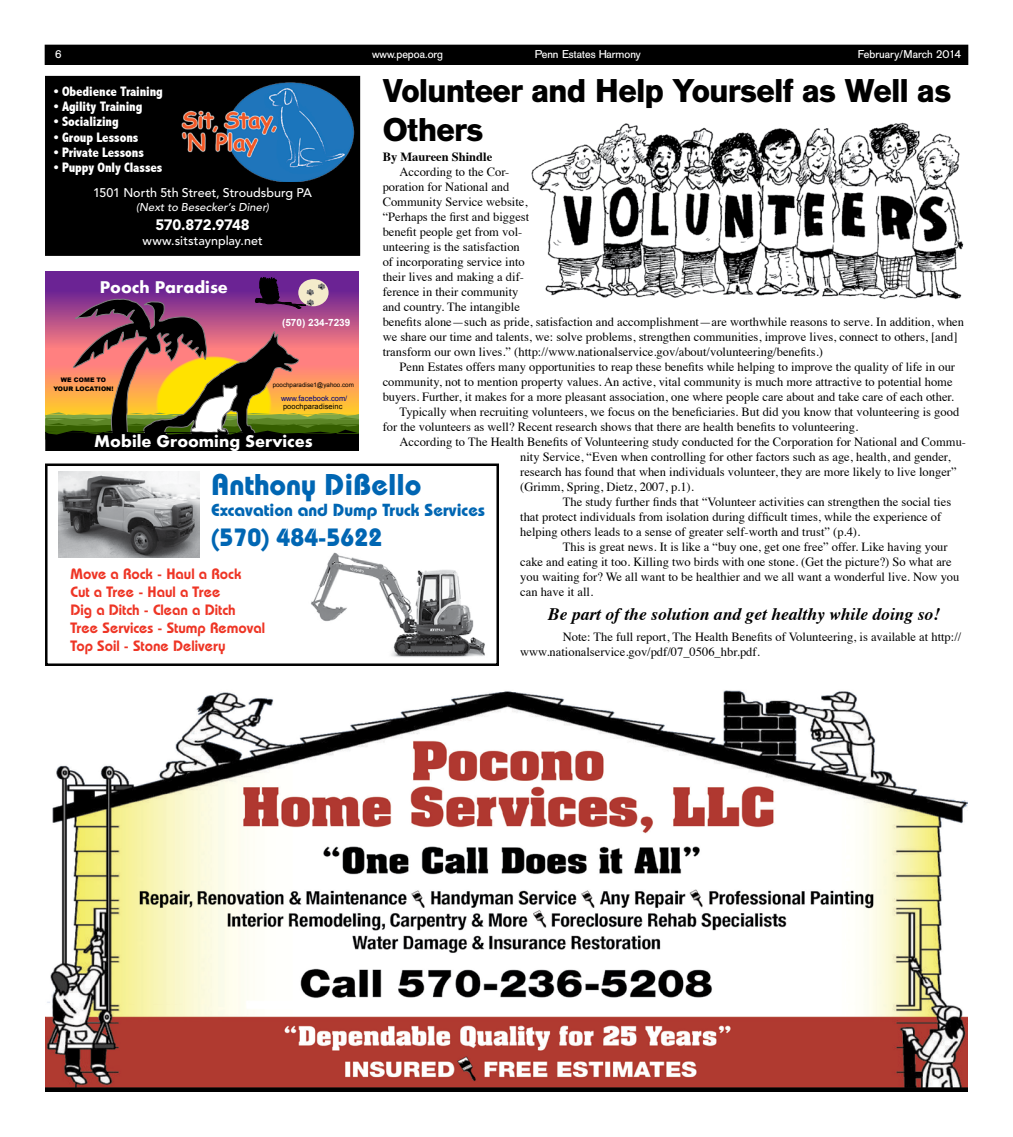
<style>
.page{position:relative;width:1013px;height:1137px;background:#fff}
.page>*{position:absolute;margin:0;border:0;box-sizing:border-box;transform-origin:0 0}
.t1{font:700 32.5px/39px "AG Old Face";letter-spacing:-.015em;color:#000}
.t2{font:700 30px "Bauhaus";color:#0066b3}
.t3{font:700 25px "Bauhaus";color:#0066b3}
.t4{font:italic 700 17.5px "Times";color:#000}
.t5{font:700 17.5px "Aharoni";color:#fff}
.t6{font:700 17.5px "Bauhaus";color:#0066b3}
.t7{font:600 15px/18px "Bauhaus";color:#ee3525}
.t8{font:900 15px "Avenir";letter-spacing:-.02em;color:#fff}
.t9{font:800 condensed 13.75px "Abadi";letter-spacing:-.005em;color:#fff}
.t10{font:12.5px/15px "Times";color:#000}
.t11{font:500 12.5px "Avenir";color:#fff}
.t12{font:700 12.5px "Times";color:#000}
.t13{font:11.25px "AG Old Face";color:#fff}
.t14{font:italic 500 11.25px "Avenir";letter-spacing:.01em;color:#fff}
.t15{font:700 10px "Arial";letter-spacing:-.005em;color:#fff}
.t16{font:7.5px "Arial";color:#000080}
.t17{font:7.5px "Arial";letter-spacing:.01em;color:#000}
.t18{font:6.25px "Arial";letter-spacing:.005em;color:#000}
.t19{font:900 6.25px/8.9px "Arial";color:#000;text-align:center}
</style>
<div class="page">
<div style="left:45px;top:45px;width:922px;height:19px;background:#000"></div>
<div style="left:45px;top:45px;width:923px;height:20px;border:1px solid #000"></div>
<div style="left:46px;top:77px;width:313px;height:178px;background:#000"></div>
<div style="left:45px;top:76px;width:315px;height:180px;border:2px solid #000"></div>
<div style="left:45px;top:463px;width:454px;height:203px;border:2px solid #000"></div>
<img style="left:58px;top:471px;width:142px;height:87px">
<img style="left:311px;top:552px;width:174px;height:105px">
<img style="left:181px;top:82px;width:174px;height:99px">
<img style="left:45px;top:690px;width:923px;height:402px">
<div style="left:45px;top:271px;width:314px;height:19px;background:#6b2394"></div>
<svg style="left:45px;top:277px;width:314px;height:174px;background:#8f5b50"></svg>
<img style="left:531px;top:122px;width:433px;height:178px">
<p class="t13" style="left:55px;top:47px;width:9px">6</p>
<p class="t13" style="left:372px;top:47px;width:73px">www.pepoa.org</p>
<p class="t13" style="left:534px;top:47px;width:108px">Penn Estates Harmony</p>
<p class="t13" style="left:857px;top:47px;width:105px">February/March 2014</p>
<h1 class="t1" style="left:382px;top:71px;width:570px">Volunteer and Help Yourself as Well as<br>Others</h1>
<p class="t12" style="left:382px;top:145px;width:111px">By Maureen Shindle</p>
<p class="t10" style="left:382px;top:163px;width:583px;text-indent:17px">According to the Cor-<br>poration for National and<br>Community Service website,<br>“Perhaps the first and biggest<br>benefit people get from vol-<br>unteering is the satisfaction<br>of incorporating service into<br>their lives and making a dif-<br>ference in their community<br>and country. The intangible<br>benefits alone—such as pride, satisfaction and accomplishment—are worthwhile reasons to serve. In addition, when we share our time and talents, we: solve problems, strengthen communities, improve lives, connect to others, [and] transform our own lives.” (http://www.nationalservice.gov/about/volunteering/benefits.)</p>
<p class="t10" style="left:399px;top:358px;width:557px">Penn Estates offers many opportunities to reap these benefits while helping to improve the quality of life in our</p>
<p class="t10" style="left:382px;top:373px;width:571px">community, not to mention property values. An active, vital community is much more attractive to potential home</p>
<p class="t10" style="left:382px;top:388px;width:573px">buyers. Further, it makes for a more pleasant association, one where people care about and take care of each other.</p>
<p class="t10" style="left:399px;top:403px;width:561px">Typically when recruiting volunteers, we focus on the beneficiaries. But did you know that volunteering is good</p>
<p class="t10" style="left:382px;top:418px;width:477px">for the volunteers as well? Recent research shows that there are health benefits to volunteering.</p>
<p class="t10" style="left:399px;top:433px;width:568px">According to The Health Benefits of Volunteering study conducted for the Corporation for National and Commu-</p>
<p class="t10" style="left:520px;top:448px;width:432px">nity Service, “Even when controlling for other factors such as age, health, and gender,</p>
<p class="t10" style="left:520px;top:463px;width:438px">research has found that when individuals volunteer, they are more likely to live longer”</p>
<p class="t10" style="left:520px;top:478px;width:175px">(Grimm, Spring, Dietz, 2007, p.1).</p>
<p class="t10" style="left:563px;top:493px;width:390px">The study further finds that “Volunteer activities can strengthen the social ties</p>
<p class="t10" style="left:520px;top:508px;width:422px">that protect individuals from isolation during difficult times, while the experience of</p>
<p class="t10" style="left:520px;top:523px;width:341px">helping others leads to a sense of greater self-worth and trust” (p.4).</p>
<p class="t10" style="left:563px;top:538px;width:386px">This is great news. It is like a “buy one, get one free” offer. Like having your</p>
<p class="t10" style="left:520px;top:553px;width:433px">cake and eating it too. Killing two birds with one stone. (Get the picture?) So what are</p>
<p class="t10" style="left:520px;top:568px;width:440px">you waiting for? We all want to be healthier and we all want a wonderful live. Now you</p>
<p class="t10" style="left:520px;top:583px;width:74px">can have it all.</p>
<h3 class="t4" style="left:548px;top:598px;width:393px">Be part of the solution and get healthy while doing so!</h3>
<p class="t10" style="left:520px;top:628px;width:442px;text-indent:42px">Note: The full report, The Health Benefits of Volunteering, is available at http:// www.nationalservice.gov/pdf/07_0506_hbr.pdf.</p>
<p class="t9" style="left:54px;top:84px;width:111px">• Obedience Training</p>
<p class="t9" style="left:54px;top:99px;width:90px">• Agility Training</p>
<p class="t9" style="left:54px;top:114px;width:66px">• Socializing</p>
<p class="t9" style="left:54px;top:129px;width:86px">• Group Lessons</p>
<p class="t9" style="left:54px;top:144px;width:92px">• Private Lessons</p>
<p class="t9" style="left:54px;top:159px;width:110px">• Puppy Only Classes</p>
<p class="t11" style="left:93px;top:186px;width:220px">1501 North 5th Street, Stroudsburg PA</p>
<p class="t14" style="left:136px;top:201px;width:134px">(Next to Besecker’s Diner)</p>
<p class="t8" style="left:155px;top:215px;width:96px">570.872.9748</p>
<p class="t11" style="left:142px;top:233px;width:122px">www.sitstaynplay.net</p>
<h3 class="t5" style="left:100px;top:281px;width:129px">Pooch Paradise</h3>
<p class="t15" style="left:282px;top:319px;width:70px">(570) 234-7239</p>
<p class="t19" style="left:53px;top:376px;width:62px">WE COME TO<br>YOUR LOCATION!</p>
<p class="t18" style="left:273px;top:382px;width:83px">poochparadise1@yahoo.com</p>
<p class="t16" style="left:281px;top:395px;width:68px">www.facebook.com/</p>
<p class="t17" style="left:283px;top:404px;width:61px">poochparadiseinc</p>
<h3 class="t5" style="left:94px;top:434px;width:220px">Mobile Grooming Services</h3>
<h2 class="t2" style="left:211px;top:466px;width:212px">Anthony DiBello</h2>
<h3 class="t6" style="left:211px;top:499px;width:275px">Excavation and Dump Truck Services</h3>
<h3 class="t3" style="left:211px;top:521px;width:172px">(570) 484-5622</h3>
<p class="t7" style="left:71px;top:565px;width:196px">Move a Rock - Haul a Rock<br>Cut a Tree - Haul a Tree<br>Dig a Ditch - Clean a Ditch<br>Tree Services - Stump Removal<br>Top Soil - Stone Delivery</p>
</div>
